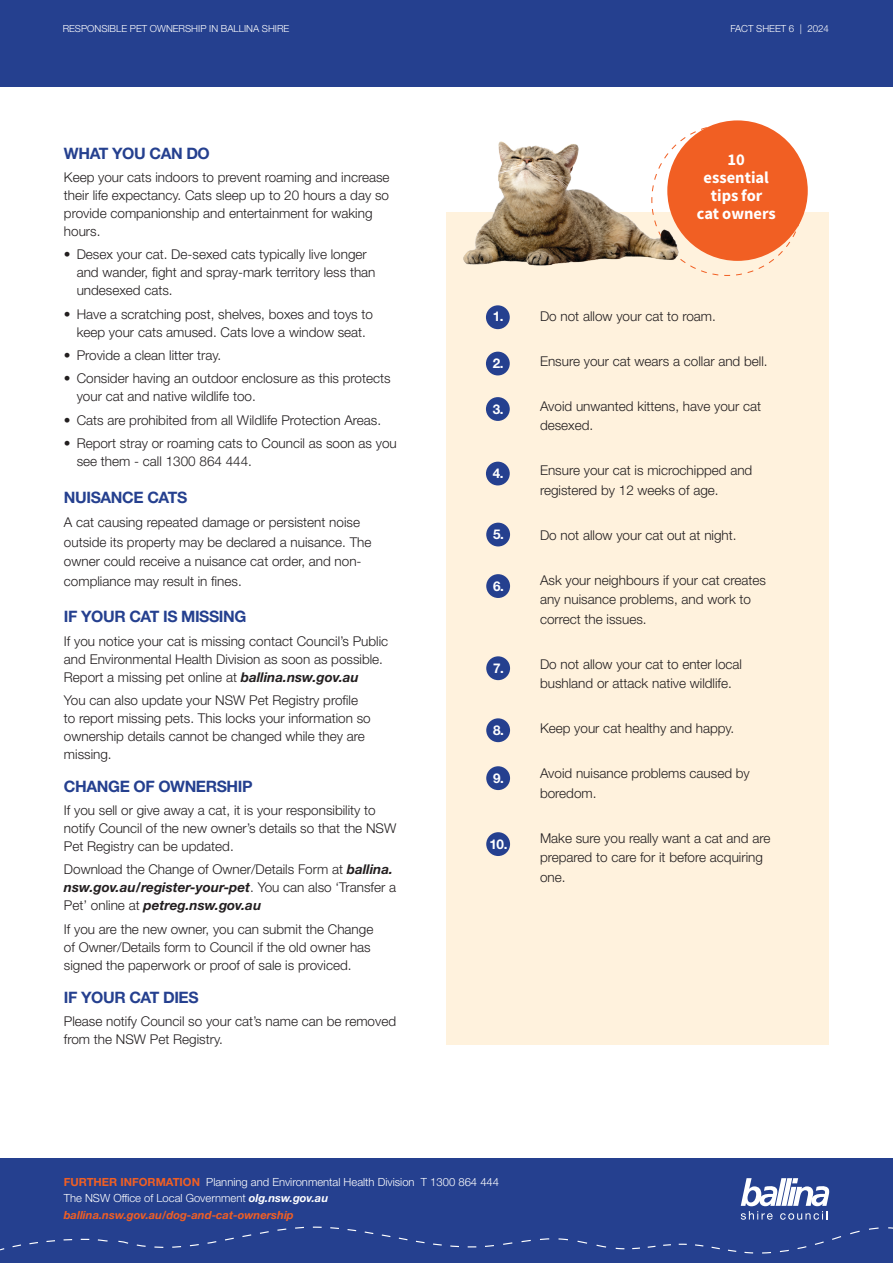
<style>
.page{position:relative;width:893px;height:1263px;background:#fff}
.page>*{position:absolute;margin:0;border:0;box-sizing:border-box;transform-origin:0 0}
.t1{font:16.5px/18px "Source Sans Variable";color:#fff;text-align:center}
.Subheading{font:700 15.75px "Helvetica Neue LT Std";letter-spacing:-.025em;color:#25408f}
.body_copy_with_dot_points{font:300 13.5px/18px "Helvetica Neue LT Std";color:#231f20}
.body_copy_9pt_light{font:300 13.5px/19.5px "Helvetica Neue LT Std";color:#231f20}
.Numbered_bullet_points{font:700 13.5px "Helvetica Neue LT Std";color:#fff}
.t2{font:300 11.25px "Helvetica Neue LT Std";color:#fff}
.t3{font:italic 700 11.25px "Helvetica Neue LT Std";color:#f15f23}
.body_copy_9pt_light-2{font:300 9.75px "Helvetica Neue LT Std";color:#fff}
.s1{font-weight:700;font-style:italic}
.s2{font-weight:700;color:#f15f23}
</style>
<div class="page">
<div style="left:0;top:1159px;width:893px;height:104px;background:#25408f"></div>
<div style="left:0;top:0;width:893px;height:87px;background:#25408f"></div>
<svg style="left:741px;top:1178px;width:89px;height:42px"></svg>
<svg style="left:0;top:1226px;width:893px;height:28px"></svg>
<div style="left:447px;top:213px;width:382px;height:832px;background:#fff2dd"></div>
<div style="left:486px;top:305px;width:24px;height:24px;background:#25408f;border-radius:50%"></div>
<svg style="left:701px;top:124px;width:101px;height:152px"></svg>
<div style="left:667px;top:120px;width:141px;height:141px;background:#f15f23;border-radius:50%"></div>
<div style="left:486px;top:352px;width:24px;height:23px;background:#25408f;border-radius:50%"></div>
<div style="left:486px;top:397px;width:24px;height:24px;background:#25408f;border-radius:50%"></div>
<div style="left:486px;top:462px;width:24px;height:23px;background:#25408f;border-radius:50%"></div>
<div style="left:486px;top:523px;width:24px;height:23px;background:#25408f;border-radius:50%"></div>
<div style="left:486px;top:574px;width:24px;height:24px;background:#25408f;border-radius:50%"></div>
<div style="left:486px;top:656px;width:24px;height:24px;background:#25408f;border-radius:50%"></div>
<div style="left:486px;top:718px;width:24px;height:24px;background:#25408f;border-radius:50%"></div>
<div style="left:486px;top:766px;width:24px;height:24px;background:#25408f;border-radius:50%"></div>
<div style="left:486px;top:832px;width:24px;height:24px;background:#25408f;border-radius:50%"></div>
<img style="left:446px;top:130px;width:255px;height:150px">
<p class="body_copy_9pt_light-2" style="left:63px;top:23px;width:228px">RESPONSIBLE PET OWNERSHIP IN BALLINA SHIRE</p>
<p class="body_copy_9pt_light-2" style="left:730px;top:23px;width:100px">FACT SHEET 6 | 2024</p>
<p class="Subheading" style="left:64px;top:143px;width:147px">WHAT YOU CAN DO</p>
<p class="body_copy_with_dot_points" style="left:64px;top:168px;width:327px">Keep your cats indoors to prevent roaming and increase their life expectancy. Cats sleep up to 20 hours a day so provide companionship and entertainment for waking hours.</p>
<p class="body_copy_with_dot_points" style="left:77px;top:245px;width:300px;text-indent:-13px">• Desex your cat. De-sexed cats typically live longer and wander, fight and spray-mark territory less than undesexed cats.</p>
<p class="body_copy_with_dot_points" style="left:64px;top:305px;width:311px;text-align:center">• Have a scratching post, shelves, boxes and toys to keep your cats amused. Cats love a window seat.</p>
<p class="body_copy_with_dot_points" style="left:64px;top:346px;width:159px">• Provide a clean litter tray.</p>
<p class="body_copy_with_dot_points" style="left:77px;top:369px;width:315px;text-indent:-13px">• Consider having an outdoor enclosure as this protects your cat and native wildlife too.</p>
<p class="body_copy_with_dot_points" style="left:64px;top:411px;width:319px">• Cats are prohibited from all Wildlife Protection Areas.</p>
<p class="body_copy_with_dot_points" style="left:77px;top:434px;width:322px;text-indent:-13px">• Report stray or roaming cats to Council as soon as you see them - call 1300 864 444.</p>
<p class="Subheading" style="left:64px;top:487px;width:125px">NUISANCE CATS</p>
<p class="body_copy_with_dot_points" style="left:64px;top:512px;width:309px;line-height:19.5px">A cat causing repeated damage or persistent noise outside its property may be declared a nuisance. The owner could receive a nuisance cat order, and non&shy;compliance may result in fines.</p>
<p class="Subheading" style="left:64px;top:607px;width:184px">IF YOUR CAT IS MISSING</p>
<p class="body_copy_with_dot_points" style="left:64px;top:632px;width:326px">If you notice your cat is missing contact Council’s Public and Environmental Health Division as soon as possible.<br>Report a missing pet online at <span class="s1">ballina.nsw.gov.au</span></p>
<p class="body_copy_with_dot_points" style="left:64px;top:691px;width:308px">You can also update your NSW Pet Registry profile to report missing pets. This locks your information so ownership details cannot be changed while they are missing.</p>
<p class="Subheading" style="left:64px;top:776px;width:190px">CHANGE OF OWNERSHIP</p>
<p class="body_copy_with_dot_points" style="left:64px;top:801px;width:334px">If you sell or give away a cat, it is your responsibility to notify Council of the new owner’s details so that the NSW<br>Pet Registry can be updated.</p>
<p class="body_copy_with_dot_points" style="left:64px;top:860px;width:334px">Download the Change of Owner/Details Form at <span class="s1">ballina. nsw.gov.au/register-your-pet</span>. You can also ‘Transfer a<br>Pet’ online at <span class="s1">petreg.nsw.gov.au</span></p>
<p class="body_copy_with_dot_points" style="left:64px;top:920px;width:311px">If you are the new owner, you can submit the Change of Owner/Details form to Council if the old owner has signed the paperwork or proof of sale is proviced.</p>
<p class="Subheading" style="left:64px;top:987px;width:136px">IF YOUR CAT DIES</p>
<p class="body_copy_with_dot_points" style="left:64px;top:1012px;width:334px">Please notify Council so your cat’s name can be removed from the NSW Pet Registry.</p>
<p class="t1" style="left:697px;top:150px;width:80px">10 essential tips for<br>cat owners</p>
<p class="Numbered_bullet_points" style="left:493px;top:307px;width:12px">1.</p>
<p class="Numbered_bullet_points" style="left:493px;top:355px;width:12px">2.</p>
<p class="Numbered_bullet_points" style="left:493px;top:401px;width:12px">3.</p>
<p class="Numbered_bullet_points" style="left:493px;top:465px;width:12px">4.</p>
<p class="Numbered_bullet_points" style="left:493px;top:526px;width:12px">5.</p>
<p class="Numbered_bullet_points" style="left:493px;top:578px;width:12px">6.</p>
<p class="Numbered_bullet_points" style="left:493px;top:660px;width:12px">7.</p>
<p class="Numbered_bullet_points" style="left:493px;top:722px;width:12px">8.</p>
<p class="Numbered_bullet_points" style="left:493px;top:770px;width:12px">9.</p>
<p class="Numbered_bullet_points" style="left:489px;top:836px;width:20px">10.</p>
<p class="body_copy_9pt_light" style="left:540px;top:306px;width:177px">Do not allow your cat to roam.</p>
<p class="body_copy_9pt_light" style="left:540px;top:351px;width:229px">Ensure your cat wears a collar and bell.</p>
<p class="body_copy_9pt_light" style="left:540px;top:396px;width:223px">Avoid unwanted kittens, have your cat desexed.</p>
<p class="body_copy_9pt_light" style="left:540px;top:460px;width:214px">Ensure your cat is microchipped and registered by 12 weeks of age.</p>
<p class="body_copy_9pt_light" style="left:540px;top:525px;width:198px">Do not allow your cat out at night.</p>
<p class="body_copy_9pt_light" style="left:540px;top:570px;width:228px">Ask your neighbours if your cat creates any nuisance problems, and work to correct the issues.</p>
<p class="body_copy_9pt_light" style="left:540px;top:654px;width:204px">Do not allow your cat to enter local bushland or attack native wildlife.</p>
<p class="body_copy_9pt_light" style="left:540px;top:718px;width:196px">Keep your cat healthy and happy.</p>
<p class="body_copy_9pt_light" style="left:540px;top:763px;width:211px">Avoid nuisance problems caused by boredom.</p>
<p class="body_copy_9pt_light" style="left:540px;top:828px;width:232px">Make sure you really want a cat and are prepared to care for it before acquiring one.</p>
<p class="t2" style="left:64px;top:1175px;width:437px"><span class="s2">FURTHER INFORMATION</span> Planning and Environmental Health Division T 1300 864 444</p>
<p class="t2" style="left:64px;top:1191px;width:266px">The NSW Office of Local Government <span class="s1">olg.nsw.gov.au</span></p>
<p class="t3" style="left:64px;top:1208px;width:232px">ballina.nsw.gov.au/dog-and-cat-ownership</p>
</div>
